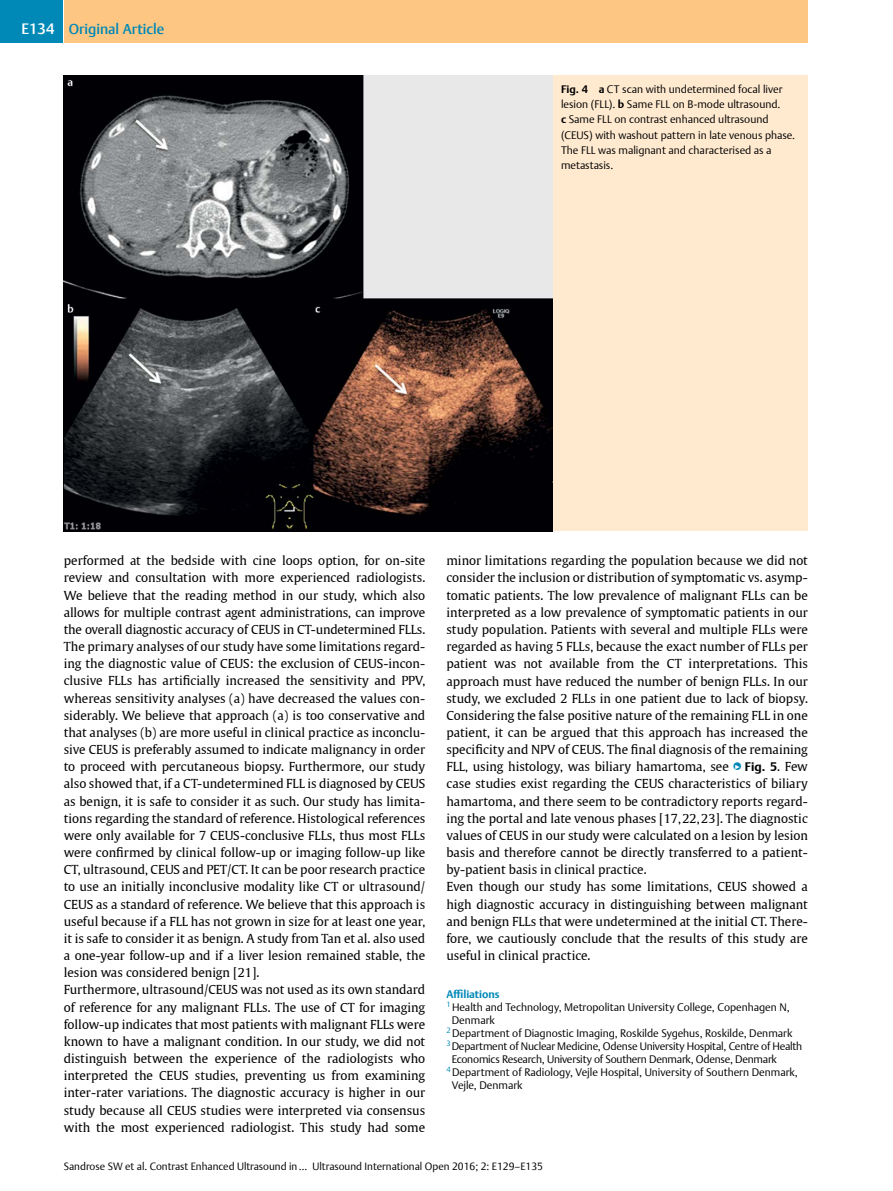
<style>
.page{position:relative;width:893px;height:1191px;background:#fff}
.page>*{position:absolute;margin:0;border:0;box-sizing:border-box;transform-origin:0 0}
.t1{font:500 14.25px "Thieme Argo 2011";color:#0088b7}
.t2{font:12.3px/17.1px "Thieme Gulliver 2011";color:#000}
.t3{font:300 10.8px/15.3px "Thieme Argo 2011";color:#000}
.t4{font:300 10.8px "Thieme Argo 2011";letter-spacing:-.02em;color:#000}
.t5{font:700 10.8px "Thieme Argo 2011";color:#0088b7}
.t6{font:300 10.5px "Thieme Argo 2011";color:#000}
.s1{font-size:15px;color:#fff}
.s2{font-weight:700}
.s3{font-family:"Thieme Argo 2011";font-weight:300;font-size:13.8px;color:#0088b7}
.s4{font-family:"Thieme Argo 2011";font-weight:300;font-size:7.8px;color:#fff}
.s5{font-family:"Thieme Argo 2011";font-weight:700}
</style>
<div class="page">
<div style="left:0;top:0;width:63px;height:43px;background:#0088b7"></div>
<div style="left:64px;top:0;width:744px;height:43px;background:#fdc783"></div>
<div style="left:552px;top:75px;width:256px;height:456px;background:#ffead0"></div>
<img style="left:63px;top:75px;width:489px;height:456px">
<p class="t1" style="left:21px;top:20px;width:144px"><span class="s1">E134</span> Original Article</p>
<p class="t3" style="left:561px;top:81px;width:236px"><span class="s2">Fig. 4 a</span> CT scan with undetermined focal liver lesion (FLL). <span class="s2">b</span> Same FLL on B-mode ultrasound.<br><span class="s2">c</span> Same FLL on contrast enhanced ultrasound (CEUS) with washout pattern in late venous phase.<br>The FLL was malignant and characterised as a metastasis.</p>
<p class="t2" style="left:64px;top:551px;width:363px">performed at the bedside with cine loops option, for on-site review and consultation with more experienced radiologists.<br>We believe that the reading method in our study, which also allows for multiple contrast agent administrations, can improve the overall diagnostic accuracy of CEUS in CT-undetermined FLLs.<br>The primary analyses of our study have some limitations regard&shy;ing the diagnostic value of CEUS: the exclusion of CEUS-incon&shy;clusive FLLs has artificially increased the sensitivity and PPV, whereas sensitivity analyses (a) have decreased the values con&shy;siderably. We believe that approach (a) is too conservative and that analyses (b) are more useful in clinical practice as inconclu&shy;sive CEUS is preferably assumed to indicate malignancy in order to proceed with percutaneous biopsy. Furthermore, our study also showed that, if a CT-undetermined FLL is diagnosed by CEUS as benign, it is safe to consider it as such. Our study has limita&shy;tions regarding the standard of reference. Histological references were only available for 7 CEUS-conclusive FLLs, thus most FLLs were confirmed by clinical follow-up or imaging follow-up like CT, ultrasound, CEUS and PET/CT. It can be poor research practice to use an initially inconclusive modality like CT or ultrasound/ CEUS as a standard of reference. We believe that this approach is useful because if a FLL has not grown in size for at least one year, it is safe to consider it as benign. A study from Tan et al. also used a one-year follow-up and if a liver lesion remained stable, the lesion was considered benign [21].<br>Furthermore, ultrasound/CEUS was not used as its own standard of reference for any malignant FLLs. The use of CT for imaging follow-up indicates that most patients with malignant FLLs were known to have a malignant condition. In our study, we did not distinguish between the experience of the radiologists who interpreted the CEUS studies, preventing us from examining inter-rater variations. The diagnostic accuracy is higher in our study because all CEUS studies were interpreted via consensus with the most experienced radiologist. This study had some</p>
<p class="t2" style="left:446px;top:551px;width:363px">minor limitations regarding the population because we did not consider the inclusion or distribution of symptomatic vs. asymp&shy;tomatic patients. The low prevalence of malignant FLLs can be interpreted as a low prevalence of symptomatic patients in our study population. Patients with several and multiple FLLs were regarded as having 5 FLLs, because the exact number of FLLs per patient was not available from the CT interpretations. This approach must have reduced the number of benign FLLs. In our study, we excluded 2 FLLs in one patient due to lack of biopsy.<br>Considering the false positive nature of the remaining FLL in one patient, it can be argued that this approach has increased the specificity and NPV of CEUS. The final diagnosis of the remaining FLL, using histology, was biliary hamartoma, see <span class="s3">●</span><span class="s4">▶</span> <span class="s5">Fig. 5</span>. Few case studies exist regarding the CEUS characteristics of biliary hamartoma, and there seem to be contradictory reports regard&shy;ing the portal and late venous phases [17,22,23]. The diagnostic values of CEUS in our study were calculated on a lesion by lesion basis and therefore cannot be directly transferred to a patient&shy;by-patient basis in clinical practice.<br>Even though our study has some limitations, CEUS showed a high diagnostic accuracy in distinguishing between malignant and benign FLLs that were undetermined at the initial CT. There&shy;fore, we cautiously conclude that the results of this study are useful in clinical practice.</p>
<p class="t5" style="left:446px;top:987px;width:55px">Affiliations</p>
<p class="t3" style="left:446px;top:999px;width:345px"><sup>1</sup> Health and Technology, Metropolitan University College, Copenhagen N,</p>
<p class="t3" style="left:452px;top:1012px;width:45px">Denmark</p>
<p class="t3" style="left:446px;top:1025px;width:347px"><sup>2</sup> Department of Diagnostic Imaging, Roskilde Sygehus, Roskilde, Denmark</p>
<p class="t4" style="left:446px;top:1039px;width:357px"><sup>3</sup>Department of Nuclear Medicine, Odense University Hospital, Centre of Health</p>
<p class="t4" style="left:452px;top:1052px;width:327px">Economics Research, University of Southern Denmark, Odense, Denmark</p>
<p class="t3" style="left:446px;top:1064px;width:353px"><sup>4</sup> Department of Radiology, Vejle Hospital, University of Southern Denmark,</p>
<p class="t3" style="left:452px;top:1077px;width:72px">Vejle, Denmark</p>
<p class="t6" style="left:64px;top:1159px;width:481px">Sandrose SW et al. Contrast Enhanced Ultrasound in… Ultrasound International Open 2016; 2: E129–E135</p>
</div>
